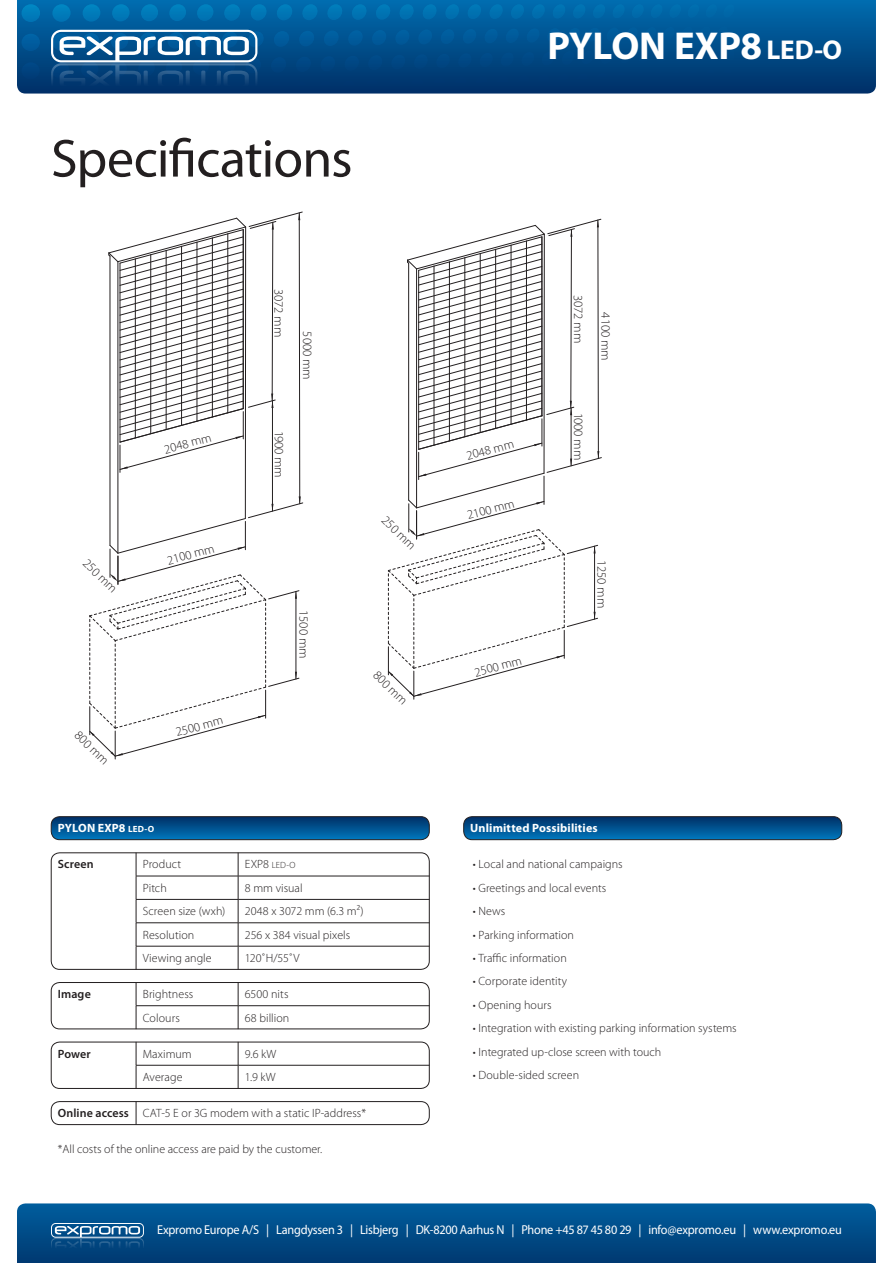
<style>
.page{position:relative;width:893px;height:1263px;background:#fff}
.page>*{position:absolute;margin:0;border:0;box-sizing:border-box;transform-origin:0 0}
.t1{font:54px "Myriad Pro";letter-spacing:-.015em;color:#231f20}
.t2{font:700 39px "Myriad Pro";letter-spacing:-.01em;color:#fff}
.t3{font:12.9px "Myriad Pro";letter-spacing:-.02em;color:#fff;scale:.95 1}
.t4{font:300 12.75px "Myriad Pro";letter-spacing:-.005em;color:#231f20}
.t5{font:300 12px "Myriad Pro";letter-spacing:.005em;color:#231f20}
.t6{font:700 12px "Myriad Pro";letter-spacing:.015em;color:#fff}
.t7{font:600 12px "Myriad Pro";letter-spacing:.01em;color:#231f20}
.t8{font:300 9px "Myriad Pro";color:#231f20}
.s1{font-size:9px}
.s2{font-size:12px}
.s3{font-weight:600}
.s4{font-size:27.3px}
</style>
<div class="page">
<svg style="left:17px;top:0;width:859px;height:94px;background:#015491"></svg>
<svg style="left:22px;top:4px;width:712px;height:90px;background:#01518e"></svg>
<svg style="left:51px;top:30px;width:206px;height:64px;background:#376c9a"></svg>
<svg style="left:17px;top:1203px;width:859px;height:60px;background:#024d88"></svg>
<svg style="left:51px;top:1223px;width:93px;height:30px;background:#346d9b"></svg>
<svg style="left:51px;top:817px;width:378px;height:23px;background:#015390"></svg>
<div style="left:51px;top:816px;width:378px;height:24px;border:1px solid #231f20;border-radius:9px"></div>
<svg style="left:464px;top:817px;width:378px;height:23px;background:#015390"></svg>
<div style="left:463px;top:816px;width:379px;height:24px;border:1px solid #231f20;border-radius:9px"></div>
<svg style="left:89px;top:212px;width:214px;height:547px"></svg>
<svg style="left:387px;top:219px;width:215px;height:480px"></svg>
<div style="left:51px;top:853px;width:378px;height:116px;border:1px solid #231f20;border-radius:9px"></div>
<div style="left:51px;top:982px;width:378px;height:47px;border:1px solid #231f20;border-radius:9px"></div>
<div style="left:51px;top:1042px;width:378px;height:47px;border:1px solid #231f20;border-radius:9px"></div>
<div style="left:51px;top:1101px;width:378px;height:24px;border:1px solid #231f20;border-radius:9px"></div>
<hr style="left:136px;top:876px;width:102px;height:1px;background:#231f20">
<hr style="left:238px;top:876px;width:191px;height:1px;background:#231f20">
<hr style="left:136px;top:899px;width:102px;height:1px;background:#231f20">
<hr style="left:238px;top:899px;width:191px;height:1px;background:#231f20">
<hr style="left:136px;top:922px;width:102px;height:1px;background:#231f20">
<hr style="left:238px;top:922px;width:191px;height:1px;background:#231f20">
<hr style="left:136px;top:946px;width:102px;height:1px;background:#231f20">
<svg style="left:136px;top:853px;width:1px;height:116px"></svg>
<hr style="left:238px;top:946px;width:191px;height:1px;background:#231f20">
<svg style="left:238px;top:853px;width:1px;height:116px"></svg>
<svg style="left:136px;top:982px;width:1px;height:47px"></svg>
<svg style="left:238px;top:982px;width:1px;height:47px"></svg>
<hr style="left:136px;top:1065px;width:102px;height:1px;background:#231f20">
<svg style="left:136px;top:1042px;width:1px;height:47px"></svg>
<hr style="left:238px;top:1065px;width:191px;height:1px;background:#231f20">
<svg style="left:238px;top:1042px;width:1px;height:47px"></svg>
<svg style="left:136px;top:1101px;width:1px;height:24px"></svg>
<hr style="left:136px;top:1005px;width:102px;height:1px;background:#231f20">
<hr style="left:238px;top:1005px;width:191px;height:1px;background:#231f20">
<h1 class="t1" style="left:51px;top:129px;width:303px">Specifications</h1>
<p class="t4" style="left:90px;top:556px;width:44px;rotate:44deg">250 mm</p>
<p class="t4" style="left:163px;top:443px;width:50px;rotate:-15deg">2048 mm</p>
<p class="t4" style="left:166px;top:554px;width:50px;rotate:-15deg">2100 mm</p>
<p class="t4" style="left:81px;top:728px;width:44px;rotate:44deg">800 mm</p>
<p class="t4" style="left:174px;top:725px;width:50px;rotate:-15deg">2500 mm</p>
<p class="t4" style="left:286px;top:289px;width:50px;rotate:90deg">3072 mm</p>
<p class="t4" style="left:314px;top:331px;width:50px;rotate:90deg">5000 mm</p>
<p class="t4" style="left:286px;top:431px;width:49px;rotate:90deg">1900 mm</p>
<p class="t4" style="left:311px;top:610px;width:50px;rotate:90deg">1500 mm</p>
<p class="t4" style="left:389px;top:513px;width:44px;rotate:44deg">250 mm</p>
<p class="t4" style="left:380px;top:668px;width:44px;rotate:44deg">800 mm</p>
<p class="t6" style="left:58px;top:821px;width:98px">PYLON EXP8 <span class="s1">LED-O</span></p>
<p class="t7" style="left:58px;top:858px;width:37px">Screen</p>
<p class="t5" style="left:143px;top:858px;width:40px">Product</p>
<p class="t8" style="left:245px;top:860px;width:52px"><span class="s2">EXP8</span> LED-O</p>
<p class="t5" style="left:143px;top:881px;width:25px">Pitch</p>
<p class="t5" style="left:245px;top:881px;width:59px">8 mm visual</p>
<p class="t5" style="left:143px;top:905px;width:84px">Screen size (wxh)</p>
<p class="t5" style="left:245px;top:905px;width:120px">2048 x 3072 mm (6.3 m²)</p>
<p class="t5" style="left:143px;top:928px;width:53px">Resolution</p>
<p class="t5" style="left:245px;top:928px;width:107px">256 x 384 visual pixels</p>
<p class="t5" style="left:143px;top:951px;width:70px">Viewing angle</p>
<p class="t5" style="left:245px;top:951px;width:56px">120˚H/55˚V</p>
<p class="t7" style="left:58px;top:987px;width:35px">Image</p>
<p class="t5" style="left:143px;top:987px;width:52px">Brightness</p>
<p class="t5" style="left:245px;top:987px;width:45px">6500 nits</p>
<p class="t5" style="left:143px;top:1011px;width:38px">Colours</p>
<p class="t5" style="left:245px;top:1011px;width:46px">68 billion</p>
<p class="t7" style="left:58px;top:1047px;width:35px">Power</p>
<p class="t5" style="left:143px;top:1047px;width:50px">Maximum</p>
<p class="t5" style="left:245px;top:1047px;width:33px">9.6 kW</p>
<p class="t5" style="left:143px;top:1070px;width:41px">Average</p>
<p class="t5" style="left:245px;top:1070px;width:32px">1.9 kW</p>
<p class="t5" style="left:58px;top:1106px;width:310px"><span class="s3">Online access</span> CAT-5 E or 3G modem with a static IP-address*</p>
<p class="t5" style="left:58px;top:1143px;width:266px">*All costs of the online access are paid by the customer.</p>
<h2 class="t2" style="left:547px;top:24px;width:296px">PYLON EXP8 <span class="s4">LED-O</span></h2>
<p class="t4" style="left:465px;top:449px;width:50px;rotate:-15deg">2048 mm</p>
<p class="t4" style="left:465px;top:508px;width:50px;rotate:-15deg">2100 mm</p>
<p class="t4" style="left:473px;top:666px;width:50px;rotate:-15deg">2500 mm</p>
<p class="t4" style="left:585px;top:295px;width:50px;rotate:90deg">3072 mm</p>
<p class="t4" style="left:613px;top:312px;width:50px;rotate:90deg">4100 mm</p>
<p class="t4" style="left:585px;top:413px;width:49px;rotate:90deg">1000 mm</p>
<p class="t4" style="left:609px;top:560px;width:50px;rotate:90deg">1250 mm</p>
<p class="t6" style="left:470px;top:821px;width:129px">Unlimitted Possibilities</p>
<p class="t5" style="left:473px;top:858px;width:151px">• Local and national campaigns</p>
<p class="t5" style="left:473px;top:881px;width:135px">• Greetings and local events</p>
<p class="t5" style="left:473px;top:905px;width:34px">• News</p>
<p class="t5" style="left:473px;top:928px;width:103px">• Parking information</p>
<p class="t5" style="left:473px;top:951px;width:95px">• Traffic information</p>
<p class="t5" style="left:473px;top:975px;width:96px">• Corporate identity</p>
<p class="t5" style="left:473px;top:998px;width:80px">• Opening hours</p>
<p class="t5" style="left:473px;top:1021px;width:265px">• Integration with existing parking information systems</p>
<p class="t5" style="left:473px;top:1045px;width:190px">• Integrated up-close screen with touch</p>
<p class="t5" style="left:473px;top:1068px;width:108px">• Double-sided screen</p>
<p class="t3" style="left:157px;top:1223px;width:722px">Expromo Europe A/S | Langdyssen 3 | Lisbjerg | DK-8200 Aarhus N | Phone +45 87 45 80 29 | info@expromo.eu | www.expromo.eu</p>
</div>
